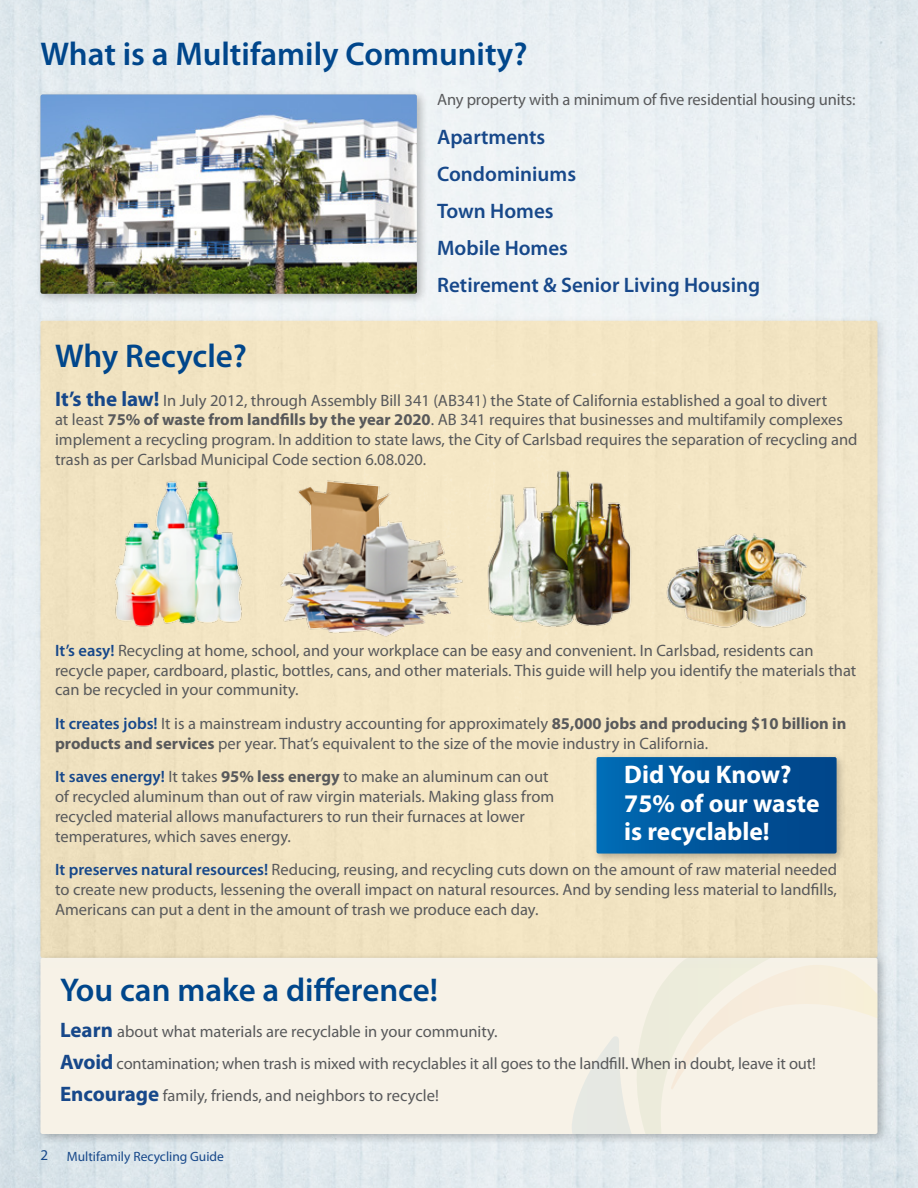
<style>
.page{position:relative;width:918px;height:1188px;background:#fff}
.page>*{position:absolute;margin:0;border:0;box-sizing:border-box;transform-origin:0 0}
.t1{font:600 33px "Myriad Pro";color:#00468b}
.t2{font:700 25.5px/28.5px "Myriad Pro";color:#fff}
.t3{font:600 21px/37px "Myriad Pro";color:#17488a}
.t4{font:16.5px/19.8px "Myriad Pro";color:#58595b}
.t5{font:15px "Myriad Pro";color:#17488a}
.t6{font:13.5px "Myriad Pro";color:#17488a}
.s1{font-weight:700;font-size:21px;color:#17488a}
.s2{font-weight:700}
.s3{font-weight:600;color:#17488a}
</style>
<div class="page">
<div style="left:35px;top:953px;width:854px;height:192px;background:#000;opacity:.25"></div>
<div style="left:41px;top:958px;width:836px;height:176px;background:#f7f2e7;border-radius:2px"></div>
<svg style="left:572px;top:969px;width:306px;height:165px"></svg>
<div style="left:35px;top:315px;width:854px;height:654px;background:#000;opacity:.25"></div>
<div style="left:41px;top:321px;width:836px;height:637px;background:#f3e5c3;border-radius:2px"></div>
<div style="left:35px;top:89px;width:393px;height:216px;background:#000;opacity:.25"></div>
<img style="left:40px;top:94px;width:377px;height:200px">
<img style="left:666px;top:533px;width:141px;height:95px">
<img style="left:487px;top:470px;width:145px;height:162px">
<img style="left:115px;top:481px;width:127px;height:146px">
<img style="left:280px;top:479px;width:183px;height:158px">
<div style="left:592px;top:753px;width:255px;height:111px;background:#000;opacity:.25"></div>
<svg style="left:597px;top:757px;width:240px;height:97px;background:#01569c"></svg>
<h1 class="t1" style="left:40px;top:33px;width:489px">What is a Multifamily Community?</h1>
<p class="t4" style="left:437px;top:89px;width:420px">Any property with a minimum of five residential housing units:</p>
<p class="t3" style="left:437px;top:117px;width:325px">Apartments<br>Condominiums<br>Town Homes<br>Mobile Homes<br>Retirement &amp; Senior Living Housing</p>
<h1 class="t1" style="left:55px;top:335px;width:193px">Why Recycle?</h1>
<p class="t4" style="left:55px;top:390px;width:804px"><span class="s1">It’s the law!</span> In July 2012, through Assembly Bill 341 (AB341) the State of California established a goal to divert<br>at least <span class="s2">75% of waste from landfills by the year 2020</span>. AB 341 requires that businesses and multifamily complexes implement a recycling program. In addition to state laws, the City of Carlsbad requires the separation of recycling and trash as per Carlsbad Municipal Code section 6.08.020.</p>
<p class="t4" style="left:55px;top:640px;width:803px"><span class="s3">It’s easy!</span> Recycling at home, school, and your workplace can be easy and convenient. In Carlsbad, residents can recycle paper, cardboard, plastic, bottles, cans, and other materials. This guide will help you identify the materials that can be recycled in your community.</p>
<p class="t4" style="left:55px;top:713px;width:793px"><span class="s3">It creates jobs!</span> It is a mainstream industry accounting for approximately <span class="s2">85,000 jobs and producing $10 billion in products and services</span> per year. That’s equivalent to the size of the movie industry in California.</p>
<p class="t4" style="left:55px;top:767px;width:501px"><span class="s3">It saves energy!</span> It takes <span class="s2">95% less energy</span> to make an aluminum can out of recycled aluminum than out of raw virgin materials. Making glass from recycled material allows manufacturers to run their furnaces at lower temperatures, which saves energy.</p>
<p class="t4" style="left:55px;top:860px;width:783px;text-align:justify"><span class="s3">It preserves natural resources!</span> Reducing, reusing, and recycling cuts down on the amount of raw material needed to create new products, lessening the overall impact on natural resources. And by sending less material to landfills, Americans can put a dent in the amount of trash we produce each day.</p>
<h2 class="t2" style="left:624px;top:760px;width:197px">Did You Know?<br>75% of our waste is recyclable!</h2>
<h1 class="t1" style="left:60px;top:969px;width:380px">You can make a difference!</h1>
<p class="t4" style="left:60px;top:1015px;width:757px;line-height:32px"><span class="s1">Learn</span> about what materials are recyclable in your community.<br><span class="s1">Avoid</span> contamination; when trash is mixed with recyclables it all goes to the landfill. When in doubt, leave it out!<br><span class="s1">Encourage</span> family, friends, and neighbors to recycle!</p>
<p class="t5" style="left:40px;top:1146px;width:9px">2</p>
<p class="t6" style="left:67px;top:1148px;width:159px">Multifamily Recycling Guide</p>
</div>
